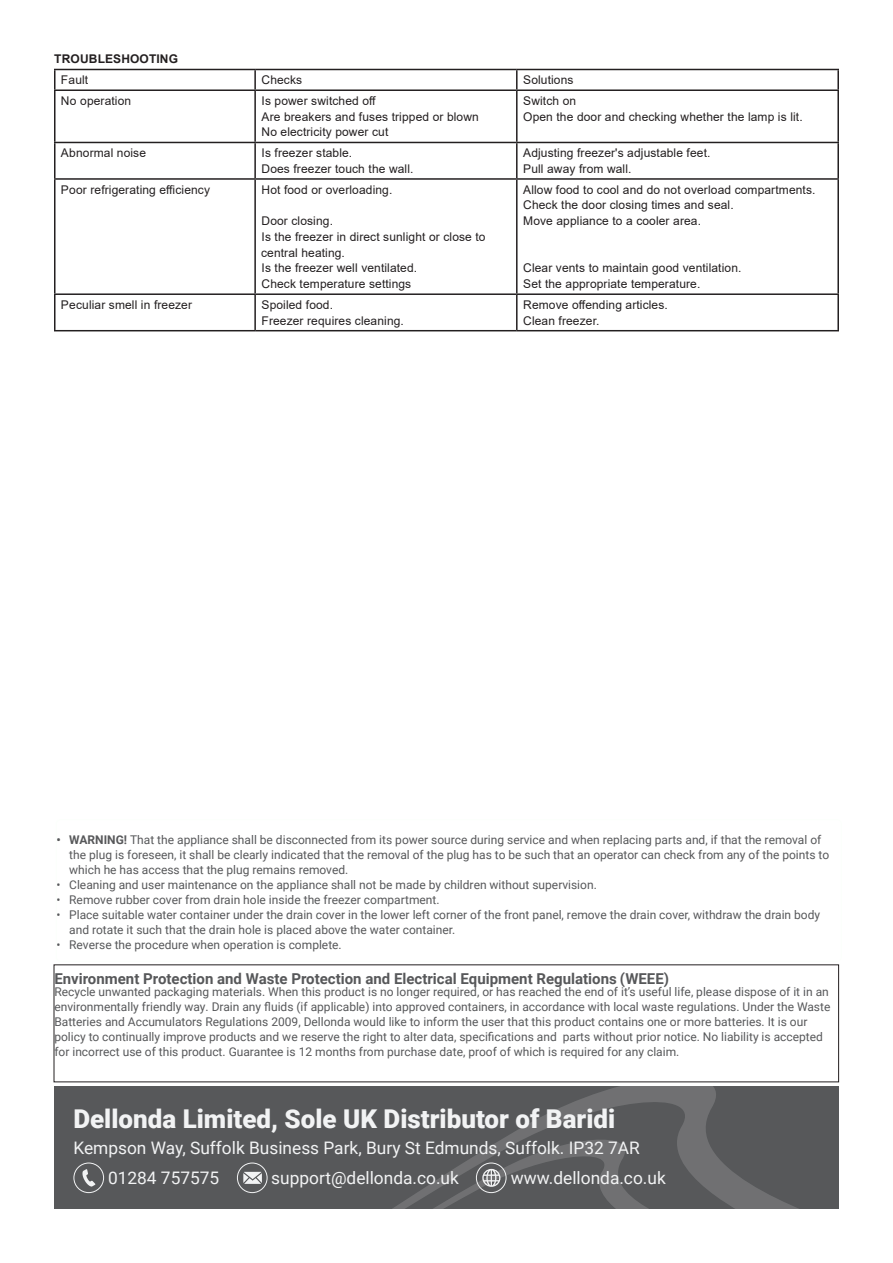
<style>
.page{position:relative;width:893px;height:1263px;background:#fff}
.page>*{position:absolute;margin:0;border:0;box-sizing:border-box;transform-origin:0 0}
.t1{font:900 25.95px "Roboto";color:#f2f3f4}
.t2{font:17.25px/30.2px "Roboto";color:#f2f3f4}
.Section_Header{font:700 15px "Roboto";color:#57585a}
.Main_Copy__DO_NOT_MODIFY{font:12px/15px "Roboto";color:#57585a}
.Body{font:12px/15.8px "Arial";letter-spacing:.01em;color:#231f20}
.Body-2{font:700 12px "Arial";letter-spacing:.01em;color:#231f20}
.s1{font-weight:700}
</style>
<div class="page">
<div style="left:56px;top:819px;width:785px;height:142px;border:1px solid #fcfffc;border-radius:4px"></div>
<div style="left:54px;top:1087px;width:785px;height:122px;background:#57585a"></div>
<svg style="left:520px;top:1087px;width:279px;height:122px"></svg>
<svg style="left:73px;top:1162px;width:31px;height:31px"></svg>
<svg style="left:237px;top:1162px;width:31px;height:31px"></svg>
<svg style="left:392px;top:1129px;width:331px;height:80px"></svg>
<hr style="left:54px;top:69px;width:201px;height:1px;background:#231f20">
<svg style="left:54px;top:70px;width:2px;height:19px"></svg>
<hr style="left:255px;top:69px;width:262px;height:1px;background:#231f20">
<svg style="left:254px;top:70px;width:2px;height:19px"></svg>
<hr style="left:517px;top:69px;width:322px;height:1px;background:#231f20">
<svg style="left:516px;top:70px;width:2px;height:19px"></svg>
<svg style="left:837px;top:70px;width:2px;height:19px"></svg>
<hr style="left:54px;top:89px;width:201px;height:2px;background:#231f20">
<hr style="left:54px;top:91px;width:2px;height:51px;background:#231f20">
<hr style="left:255px;top:89px;width:262px;height:2px;background:#231f20">
<hr style="left:254px;top:91px;width:2px;height:51px;background:#231f20">
<hr style="left:517px;top:89px;width:322px;height:2px;background:#231f20">
<hr style="left:516px;top:91px;width:2px;height:51px;background:#231f20">
<hr style="left:837px;top:91px;width:2px;height:51px;background:#231f20">
<hr style="left:54px;top:142px;width:201px;height:1px;background:#231f20">
<hr style="left:54px;top:143px;width:2px;height:35px;background:#231f20">
<hr style="left:255px;top:142px;width:262px;height:1px;background:#231f20">
<hr style="left:254px;top:143px;width:2px;height:35px;background:#231f20">
<hr style="left:517px;top:142px;width:322px;height:1px;background:#231f20">
<hr style="left:516px;top:143px;width:2px;height:35px;background:#231f20">
<hr style="left:837px;top:143px;width:2px;height:35px;background:#231f20">
<hr style="left:54px;top:178px;width:201px;height:2px;background:#231f20">
<hr style="left:54px;top:180px;width:2px;height:113px;background:#231f20">
<hr style="left:255px;top:178px;width:262px;height:2px;background:#231f20">
<hr style="left:254px;top:180px;width:2px;height:113px;background:#231f20">
<hr style="left:517px;top:178px;width:322px;height:2px;background:#231f20">
<hr style="left:516px;top:180px;width:2px;height:113px;background:#231f20">
<hr style="left:837px;top:180px;width:2px;height:113px;background:#231f20">
<hr style="left:54px;top:293px;width:201px;height:2px;background:#231f20">
<hr style="left:54px;top:295px;width:2px;height:35px;background:#231f20">
<hr style="left:255px;top:293px;width:262px;height:2px;background:#231f20">
<hr style="left:254px;top:295px;width:2px;height:35px;background:#231f20">
<hr style="left:517px;top:293px;width:322px;height:2px;background:#231f20">
<hr style="left:516px;top:295px;width:2px;height:35px;background:#231f20">
<hr style="left:837px;top:295px;width:2px;height:35px;background:#231f20">
<hr style="left:54px;top:330px;width:201px;height:1px;background:#231f20">
<hr style="left:255px;top:330px;width:262px;height:1px;background:#231f20">
<hr style="left:517px;top:330px;width:322px;height:1px;background:#231f20">
<p class="Body-2" style="left:54px;top:50px;width:125px">TROUBLESHOOTING</p>
<p class="Body" style="left:61px;top:72px;width:29px">Fault</p>
<p class="Body" style="left:261px;top:72px;width:42px">Checks</p>
<p class="Body" style="left:523px;top:72px;width:52px">Solutions</p>
<p class="Body" style="left:61px;top:93px;width:72px">No operation</p>
<p class="Body" style="left:261px;top:93px;width:116px">Is power switched off</p>
<p class="Body" style="left:261px;top:109px;width:219px">Are breakers and fuses tripped or blown</p>
<p class="Body" style="left:261px;top:124px;width:129px">No electricity power cut</p>
<p class="Body" style="left:523px;top:93px;width:55px">Switch on</p>
<p class="Body" style="left:523px;top:109px;width:281px">Open the door and checking whether the lamp is lit.</p>
<p class="Body" style="left:61px;top:145px;width:87px">Abnormal noise</p>
<p class="Body" style="left:261px;top:145px;width:92px">Is freezer stable.</p>
<p class="Body" style="left:261px;top:161px;width:154px">Does freezer touch the wall.</p>
<p class="Body" style="left:523px;top:145px;width:189px">Adjusting freezer's adjustable feet.</p>
<p class="Body" style="left:523px;top:161px;width:110px">Pull away from wall.</p>
<p class="Body" style="left:61px;top:182px;width:151px">Poor refrigerating efficiency</p>
<p class="Body" style="left:261px;top:182px;width:133px">Hot food or overloading.</p>
<p class="Body" style="left:261px;top:213px;width:73px">Door closing.</p>
<p class="Body" style="left:261px;top:229px;width:226px">Is the freezer in direct sunlight or close to central heating.</p>
<p class="Body" style="left:261px;top:260px;width:157px">Is the freezer well ventilated.</p>
<p class="Body" style="left:261px;top:276px;width:151px">Check temperature settings</p>
<p class="Body" style="left:523px;top:182px;width:294px">Allow food to cool and do not overload compartments.</p>
<p class="Body" style="left:523px;top:197px;width:212px">Check the door closing times and seal.</p>
<p class="Body" style="left:523px;top:213px;width:180px">Move appliance to a cooler area.</p>
<p class="Body" style="left:523px;top:260px;width:220px">Clear vents to maintain good ventilation.</p>
<p class="Body" style="left:523px;top:276px;width:179px">Set the appropriate temperature.</p>
<p class="Body" style="left:61px;top:297px;width:133px">Peculiar smell in freezer</p>
<p class="Body" style="left:261px;top:297px;width:73px">Spoiled food.</p>
<p class="Body" style="left:261px;top:313px;width:144px">Freezer requires cleaning.</p>
<p class="Body" style="left:523px;top:297px;width:146px">Remove offending articles.</p>
<p class="Body" style="left:523px;top:313px;width:78px">Clean freezer.</p>
<p class="Main_Copy__DO_NOT_MODIFY" style="left:69px;top:831px;width:761px;text-indent:-13px"><span class="s1">• WARNING!</span> That the appliance shall be disconnected from its power source during service and when replacing parts and, if that the removal of the plug is foreseen, it shall be clearly indicated that the removal of the plug has to be such that an operator can check from any of the points to which he has access that the plug remains removed.</p>
<p class="Main_Copy__DO_NOT_MODIFY" style="left:57px;top:876px;width:542px">• Cleaning and user maintenance on the appliance shall not be made by children without supervision.</p>
<p class="Main_Copy__DO_NOT_MODIFY" style="left:57px;top:891px;width:385px">• Remove rubber cover from drain hole inside the freezer compartment.</p>
<p class="Main_Copy__DO_NOT_MODIFY" style="left:69px;top:906px;width:752px;text-indent:-13px">• Place suitable water container under the drain cover in the lower left corner of the front panel, remove the drain cover, withdraw the drain body and rotate it such that the drain hole is placed above the water container.</p>
<p class="Main_Copy__DO_NOT_MODIFY" style="left:57px;top:936px;width:287px">• Reverse the procedure when operation is complete.</p>
<p class="Section_Header" style="left:54px;top:968px;width:616px">Environment Protection and Waste Protection and Electrical Equipment Regulations (WEEE)</p>
<p class="Main_Copy__DO_NOT_MODIFY" style="left:54px;top:984px;width:778px">Recycle unwanted packaging materials. When this product is no longer required, or has reached the end of it’s useful life, please dispose of it in an environmentally friendly way. Drain any fluids (if applicable) into approved containers, in accordance with local waste regulations. Under the Waste Batteries and Accumulators Regulations 2009, Dellonda would like to inform the user that this product contains one or more batteries. It is our policy to continually improve products and we reserve the right to alter data, specifications and parts without prior notice. No liability is accepted for incorrect use of this product. Guarantee is 12 months from purchase date, proof of which is required for any claim.</p>
<p class="t1" style="left:73px;top:1100px;width:543px">Dellonda Limited, Sole UK Distributor of Baridi</p>
<p class="t2" style="left:108px;top:1132px;width:533px;text-indent:-35px">Kempson Way, Suffolk Business Park, Bury St Edmunds, Suffolk. IP32 7AR<br>01284 757575</p>
<p class="t2" style="left:271px;top:1162px;width:189px">support@dellonda.co.uk</p>
<p class="t2" style="left:511px;top:1162px;width:156px">www.dellonda.co.uk</p>
</div>
